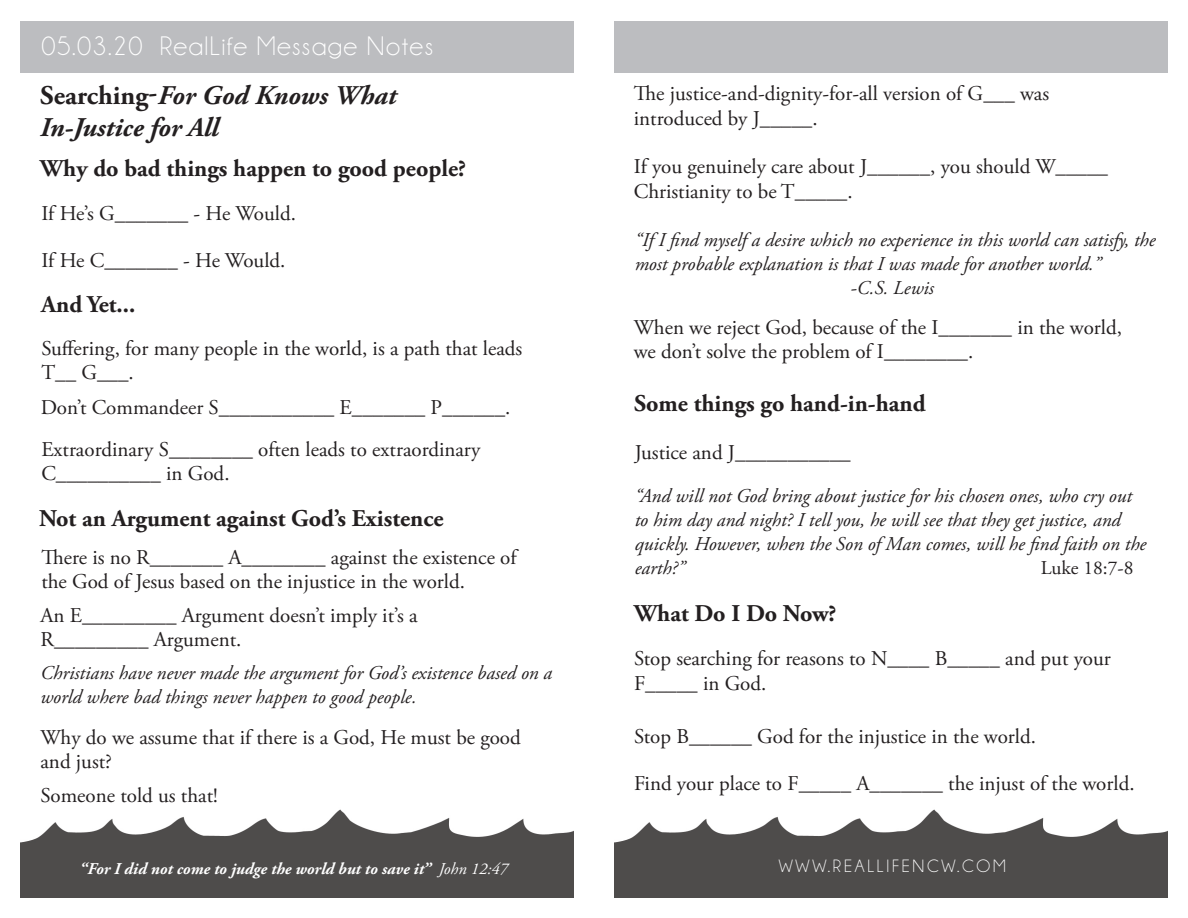
<style>
.page{position:relative;width:1188px;height:918px;background:#fff}
.page>*{position:absolute;margin:0;border:0;box-sizing:border-box;transform-origin:0 0}
.t1{font:italic 700 27px "Adobe Garamond Pro";color:#231f20}
.t2{font:27px "Champagne&Limousines";letter-spacing:.05em;color:#fff}
.t3{font:700 24px "Adobe Garamond Pro";color:#231f20}
.t4{font:21px/24px "Adobe Garamond Pro";color:#231f20}
.t5{font:italic 19.5px/24px "Adobe Garamond Pro";color:#231f20}
.t6{font:19.5px "Adobe Garamond Pro";color:#231f20}
.t7{font:18px "Champagne&Limousines";letter-spacing:.15em;color:#fff}
.t8{font:italic 700 16.5px "Adobe Garamond Pro";color:#fff}
.s1{font-style:normal}
.s2{font-weight:400}
</style>
<div class="page">
<img style="left:614px;top:809px;width:554px;height:89px">
<div style="left:614px;top:21px;width:553px;height:52px;background:#bcbdc0"></div>
<img style="left:20px;top:809px;width:554px;height:89px">
<div style="left:20px;top:21px;width:554px;height:52px;background:#bcbdc0"></div>
<p class="t2" style="left:41px;top:33px;width:393px">05.03.20 RealLife Message Notes</p>
<p class="t1" style="left:40px;top:80px;width:358px"><span class="s1">S</span><span class="s1">earching-</span>For God Knows What</p>
<p class="t1" style="left:40px;top:112px;width:180px">In-Justice for All</p>
<p class="t3" style="left:40px;top:155px;width:427px">Why do bad things happen to good people?</p>
<p class="t4" style="left:41px;top:202px;width:256px">If He’s G_______ - He Would.</p>
<p class="t4" style="left:41px;top:249px;width:246px">If He C_______ - He Would.</p>
<p class="t3" style="left:41px;top:290px;width:96px">And Yet...</p>
<p class="t4" style="left:41px;top:337px;width:483px">Suffering, for many people in the world, is a path that leads<br>T__ G___.</p>
<p class="t4" style="left:41px;top:396px;width:471px">Don’t Commandeer S___________ E_______ P______.</p>
<p class="t4" style="left:41px;top:438px;width:441px">Extraordinary S________ often leads to extraordinary<br>C__________ in God.</p>
<p class="t3" style="left:39px;top:505px;width:406px">Not an Argument against God’s Existence</p>
<p class="t4" style="left:41px;top:546px;width:477px">There is no R_______ A________ against the existence of the God of Jesus based on the injustice in the world.</p>
<p class="t4" style="left:40px;top:604px;width:379px">An E_________ Argument doesn’t imply it’s a<br>R_________ Argument.</p>
<p class="t5" style="left:40px;top:662px;width:513px">Christians have never made the argument for God’s existence based on a world where bad things never happen to good people.</p>
<p class="t4" style="left:40px;top:726px;width:482px">Why do we assume that if there is a God, He must be good and just?</p>
<p class="t4" style="left:40px;top:785px;width:179px">Someone told us that!</p>
<p class="t8" style="left:80px;top:859px;width:430px">“For I did not come to judge the world but to save it” <span class="s2">John 12:47</span></p>
<p class="t4" style="left:634px;top:82px;width:417px">The justice-and-dignity-for-all version of G___ was</p>
<p class="t4" style="left:634px;top:107px;width:185px">introduced by J_____.</p>
<p class="t4" style="left:634px;top:155px;width:476px;line-height:25.2px">If you genuinely care about J______, you should W_____<br>Christianity to be T_____.</p>
<p class="t5" style="left:635px;top:228px;width:522px">“If I find myself a desire which no experience in this world can satisfy, the most probable explanation is that I was made for another world.”</p>
<p class="t5" style="left:851px;top:276px;width:85px">-C.S. Lewis</p>
<p class="t4" style="left:634px;top:316px;width:490px">When we reject God, because of the I_______ in the world, we don’t solve the problem of I________.</p>
<p class="t3" style="left:634px;top:390px;width:293px">Some things go hand-in-hand</p>
<p class="t4" style="left:635px;top:441px;width:218px">Justice and J___________</p>
<p class="t5" style="left:635px;top:484px;width:513px">“And will not God bring about justice for his chosen ones, who cry out to him day and night? I tell you, he will see that they get justice, and quickly. However, when the Son of Man comes, will he find faith on the earth?”</p>
<p class="t6" style="left:1041px;top:556px;width:94px">Luke 18:7-8</p>
<p class="t3" style="left:634px;top:600px;width:204px">What Do I Do Now?</p>
<p class="t4" style="left:634px;top:646px;width:478px;line-height:25.2px">Stop searching for reasons to N____ B_____ and put your<br>F_____ in God.</p>
<p class="t4" style="left:634px;top:725px;width:404px">Stop B______ God for the injustice in the world.</p>
<p class="t4" style="left:634px;top:772px;width:502px">Find your place to F_____ A_______ the injust of the world.</p>
<p class="t7" style="left:779px;top:857px;width:229px">WWW.REALLIFENCW.COM</p>
</div>
